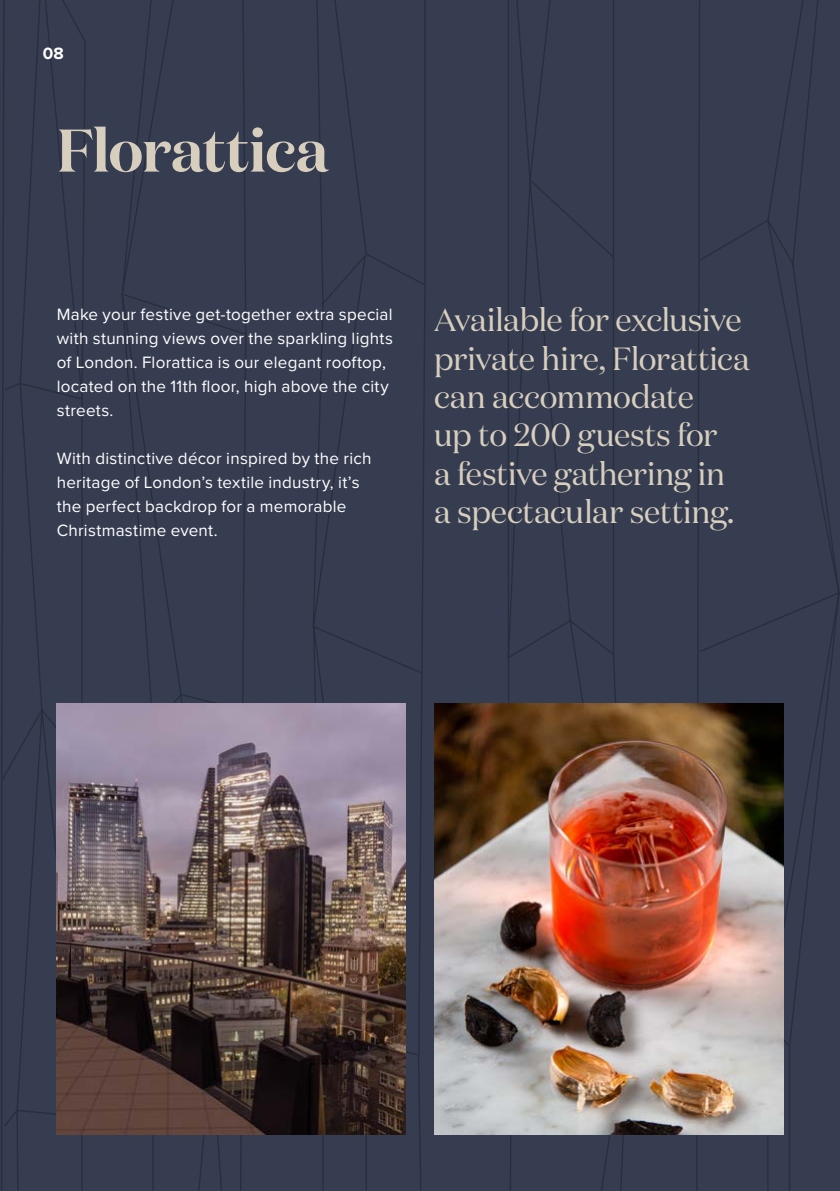
<style>
.page{position:relative;width:840px;height:1191px;background:#fff}
.page>*{position:absolute;margin:0;border:0;box-sizing:border-box;transform-origin:0 0}
.t1{font:600 60px "Test Domaine Display";letter-spacing:-.015em;color:#d7cebe}
.t2{font:32px/38.4px "Test Domaine Display";letter-spacing:-.01em;color:#d7cebe}
.t3{font:17px/24px "Proxima Nova";letter-spacing:.015em;color:#fff}
.t4{font:700 17px "Proxima Nova";color:#fff}
</style>
<div class="page">
<div style="left:0;top:0;width:839px;height:1191px;background:#363d50"></div>
<img style="left:57px;top:703px;width:348px;height:431px">
<img style="left:434px;top:703px;width:348px;height:431px">
<p class="t4" style="left:43px;top:40px;width:23px">08</p>
<h1 class="t1" style="left:57px;top:112px;width:273px">Florattica</h1>
<p class="t3" style="left:57px;top:301px;width:337px">Make your festive get-together extra special with stunning views over the sparkling lights of London. Florattica is our elegant rooftop, located on the 11th floor, high above the city streets.</p>
<p class="t3" style="left:57px;top:445px;width:316px">With distinctive décor inspired by the rich heritage of London’s textile industry, it’s the perfect backdrop for a memorable Christmastime event.</p>
<h2 class="t2" style="left:434px;top:300px;width:317px">Available for exclusive private hire, Florattica can accommodate<br>up to 200 guests for<br>a festive gathering in a spectacular setting.</h2>
</div>
